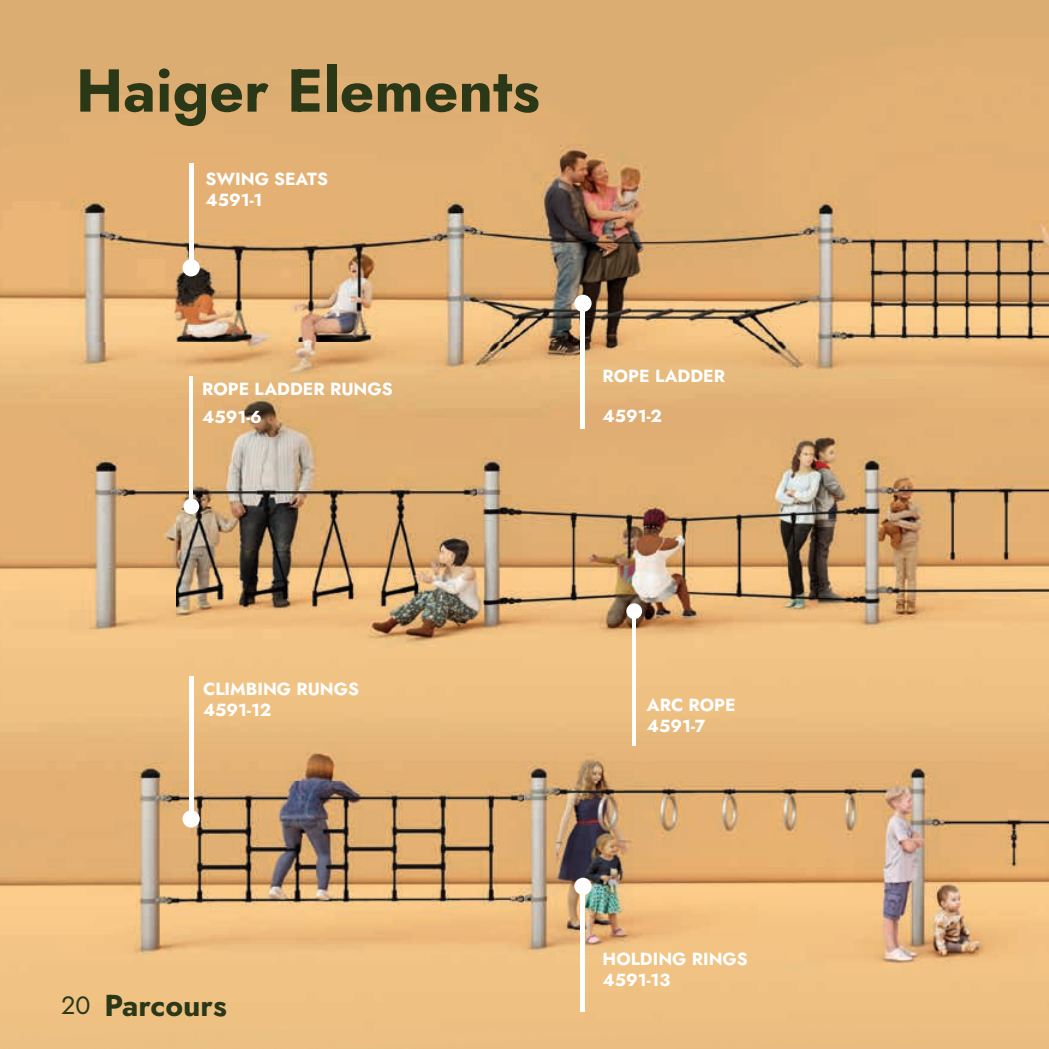
<style>
.page{position:relative;width:1049px;height:1049px;background:#fff}
.page>*{position:absolute;margin:0;border:0;box-sizing:border-box;transform-origin:0 0}
.t1{font:700 60.5px "Jost";color:#2a3818}
.t2{font:700 30.25px "Jost";color:#2a3818}
.t3{font:700 17.5px/21px "Jost";color:#fff}
.s1{font-weight:400;font-size:25px}
</style>
<div class="page">
<img style="left:0;top:0;width:1049px;height:1049px">
<hr style="left:189px;top:163px;width:4px;height:105px;background:#fff">
<div style="left:182px;top:259px;width:18px;height:17px;background:#fff;border-radius:50%"></div>
<hr style="left:189px;top:376px;width:4px;height:130px;background:#fff">
<div style="left:183px;top:498px;width:16px;height:16px;background:#fff;border-radius:50%"></div>
<hr style="left:581px;top:303px;width:4px;height:126px;background:#fff">
<div style="left:574px;top:295px;width:18px;height:17px;background:#fff;border-radius:50%"></div>
<hr style="left:581px;top:886px;width:4px;height:125px;background:#fff">
<div style="left:574px;top:878px;width:18px;height:17px;background:#fff;border-radius:50%"></div>
<hr style="left:189px;top:676px;width:4px;height:143px;background:#fff">
<div style="left:182px;top:810px;width:18px;height:17px;background:#fff;border-radius:50%"></div>
<hr style="left:632px;top:611px;width:4px;height:135px;background:#fff">
<div style="left:626px;top:603px;width:16px;height:16px;background:#fff;border-radius:50%"></div>
<h1 class="t1" style="left:76px;top:48px;width:466px">Haiger Elements</h1>
<p class="t3" style="left:206px;top:168px;width:124px">SWING SEATS<br>4591-1</p>
<p class="t3" style="left:202px;top:375px;width:192px;line-height:27.8px">ROPE LADDER RUNGS<br>4591-6</p>
<p class="t3" style="left:603px;top:365px;width:124px">ROPE LADDER</p>
<p class="t3" style="left:603px;top:406px;width:61px">4591-2</p>
<p class="t3" style="left:203px;top:678px;width:157px">CLIMBING RUNGS<br>4591-12</p>
<h2 class="t2" style="left:61px;top:984px;width:167px"><span class="s1">20</span> Parcours</h2>
<p class="t3" style="left:647px;top:695px;width:90px">ARC ROPE<br>4591-7</p>
<p class="t3" style="left:603px;top:948px;width:147px">HOLDING RINGS<br>4591-13</p>
</div>
